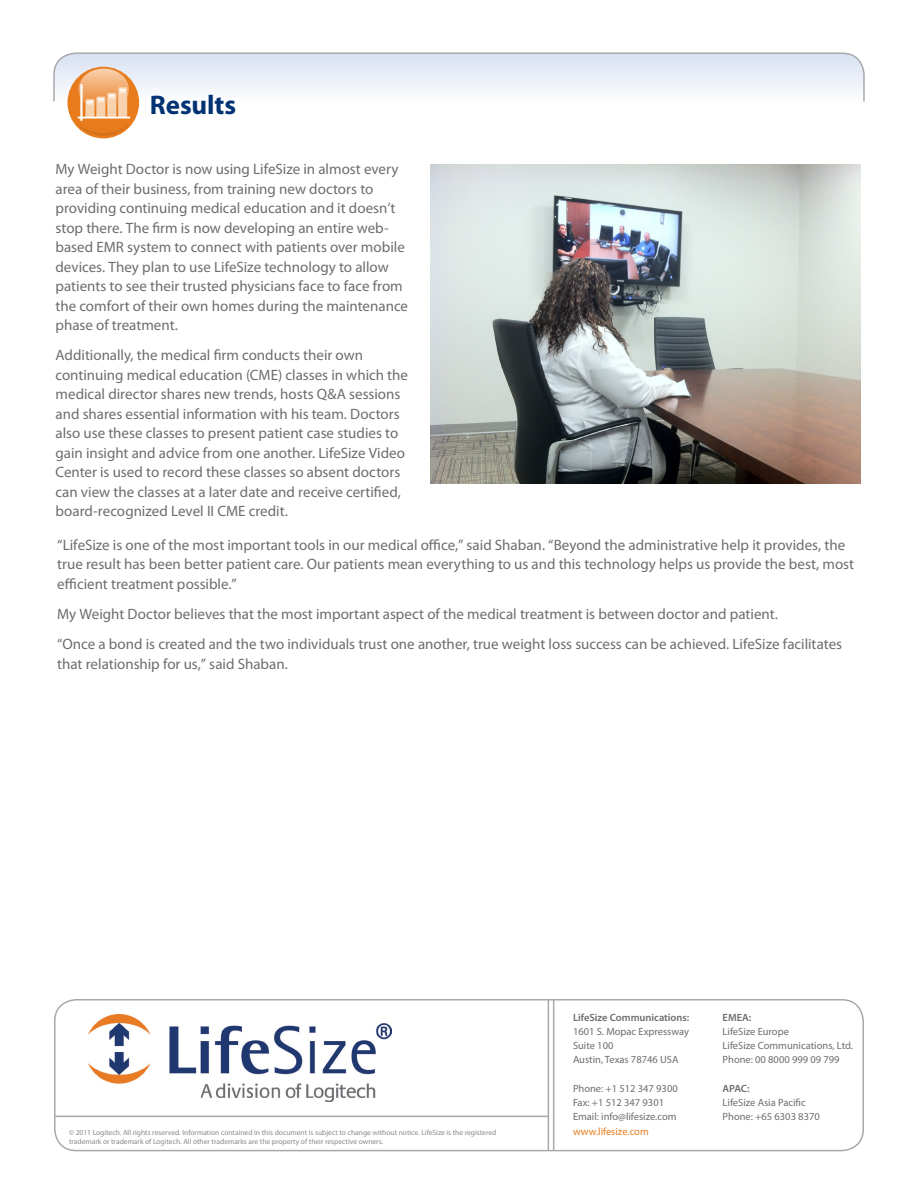
<style>
.page{position:relative;width:918px;height:1188px;background:#fff}
.page>*{position:absolute;margin:0;border:0;box-sizing:border-box;transform-origin:0 0}
._02_Header_A__front{font:700 27px "Myriad Pro";letter-spacing:-.005em;color:#013374}
._03_Body_Copy_A__fro{font:15px/19.5px "Myriad Pro";color:#6c6d70}
._11_Spec_Text_Boiler{font:10.5px "Myriad Pro";color:#6c6d70}
._11_Spec_Text_Boiler-2{font:600 10.5px "Myriad Pro";color:#6c6d70}
._11_Spec_Text_Boiler-3{font:10.5px "Myriad Pro";color:#e87c1d}
.t1{font:7.5px "Myriad Pro";color:#87898c}
</style>
<div class="page">
<svg style="left:53px;top:52px;width:812px;height:84px"></svg>
<img style="left:431px;top:164px;width:430px;height:320px">
<div style="left:54px;top:999px;width:810px;height:152px;border:2px solid #a8a9ad;border-radius:22px"></div>
<hr style="left:553px;top:1000px;width:1px;height:150px;background:#a8a9ad">
<hr style="left:548px;top:1000px;width:1px;height:150px;background:#a8a9ad">
<hr style="left:55px;top:1116px;width:493px;height:1px;background:#a8a9ad">
<img style="left:88px;top:1015px;width:304px;height:86px">
<p class="_02_Header_A__front" style="left:150px;top:87px;width:88px">Results</p>
<p class="_03_Body_Copy_A__fro" style="left:55px;top:159px;width:354px">My Weight Doctor is now using LifeSize in almost every area of their business, from training new doctors to providing continuing medical education and it doesn’t stop there. The firm is now developing an entire web&shy;based EMR system to connect with patients over mobile devices. They plan to use LifeSize technology to allow patients to see their trusted physicians face to face from the comfort of their own homes during the maintenance phase of treatment.</p>
<p class="_03_Body_Copy_A__fro" style="left:55px;top:345px;width:354px">Additionally, the medical firm conducts their own continuing medical education (CME) classes in which the medical director shares new trends, hosts Q&amp;A sessions and shares essential information with his team. Doctors also use these classes to present patient case studies to gain insight and advice from one another. LifeSize Video Center is used to record these classes so absent doctors can view the classes at a later date and receive certified, board-recognized Level II CME credit.</p>
<p class="_03_Body_Copy_A__fro" style="left:57px;top:535px;width:799px">“LifeSize is one of the most important tools in our medical office,” said Shaban. “Beyond the administrative help it provides, the true result has been better patient care. Our patients mean everything to us and this technology helps us provide the best, most efficient treatment possible.”</p>
<p class="_03_Body_Copy_A__fro" style="left:57px;top:604px;width:722px">My Weight Doctor believes that the most important aspect of the medical treatment is between doctor and patient.</p>
<p class="_03_Body_Copy_A__fro" style="left:57px;top:634px;width:786px">“Once a bond is created and the two individuals trust one another, true weight loss success can be achieved. LifeSize facilitates that relationship for us,” said Shaban.</p>
<p class="t1" style="left:69px;top:1128px;width:429px">© 2011 Logitech. All rights reserved. Information contained in this document is subject to change without notice. LifeSize is the registered</p>
<p class="t1" style="left:69px;top:1137px;width:316px">trademark or trademark of Logitech. All other trademarks are the property of their respective owners.</p>
<p class="_11_Spec_Text_Boiler-2" style="left:573px;top:1010px;width:118px">LifeSize Communications:</p>
<p class="_11_Spec_Text_Boiler" style="left:573px;top:1025px;width:118px">1601 S. Mopac Expressway</p>
<p class="_11_Spec_Text_Boiler" style="left:573px;top:1039px;width:42px">Suite 100</p>
<p class="_11_Spec_Text_Boiler" style="left:573px;top:1053px;width:107px">Austin, Texas 78746 USA</p>
<p class="_11_Spec_Text_Boiler" style="left:573px;top:1082px;width:106px">Phone: +1 512 347 9300</p>
<p class="_11_Spec_Text_Boiler" style="left:573px;top:1096px;width:93px">Fax: +1 512 347 9301</p>
<p class="_11_Spec_Text_Boiler" style="left:573px;top:1110px;width:105px">Email: info@lifesize.com</p>
<p class="_11_Spec_Text_Boiler-3" style="left:573px;top:1125px;width:77px">www.lifesize.com</p>
<p class="_11_Spec_Text_Boiler-2" style="left:723px;top:1010px;width:30px">EMEA:</p>
<p class="_11_Spec_Text_Boiler" style="left:723px;top:1025px;width:68px">LifeSize Europe</p>
<p class="_11_Spec_Text_Boiler" style="left:723px;top:1039px;width:132px">LifeSize Communications, Ltd.</p>
<p class="_11_Spec_Text_Boiler" style="left:723px;top:1053px;width:118px">Phone: 00 8000 999 09 799</p>
<p class="_11_Spec_Text_Boiler-2" style="left:723px;top:1082px;width:28px">APAC:</p>
<p class="_11_Spec_Text_Boiler" style="left:723px;top:1096px;width:85px">LifeSize Asia Pacific</p>
<p class="_11_Spec_Text_Boiler" style="left:723px;top:1110px;width:99px">Phone: +65 6303 8370</p>
</div>
